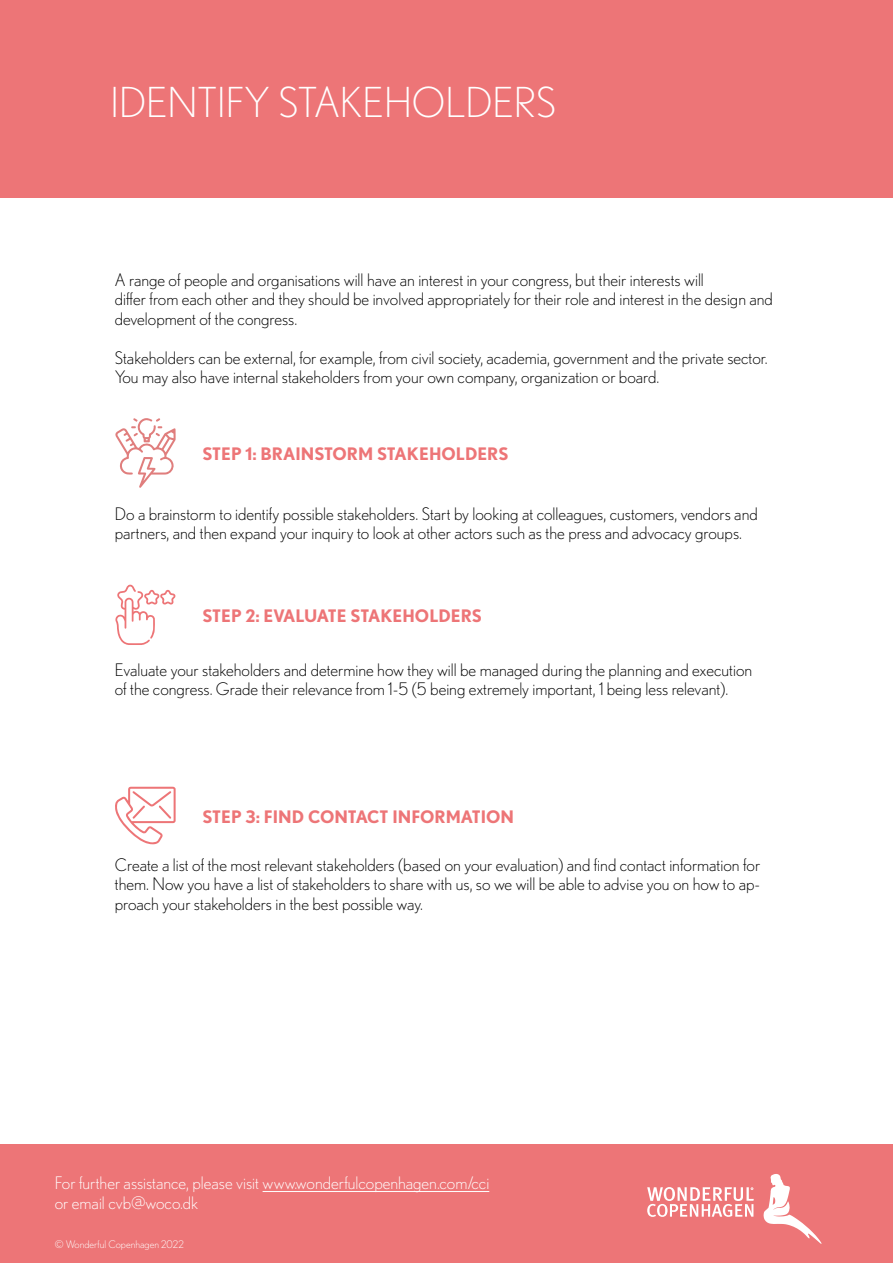
<style>
.page{position:relative;width:893px;height:1263px;background:#fff}
.page>*{position:absolute;margin:0;border:0;box-sizing:border-box;transform-origin:0 0}
.t1{font:300 41.25px "Nobel";color:#fff}
.t2{font:300 17.25px/19.5px "Nobel";color:#000}
.t3{font:700 17.25px "Nobel";color:#ed7577}
.t4{font:300 17.25px/19.5px "Nobel";color:#fff}
.t5{font:300 10.5px "Nobel";color:#fff}
</style>
<div class="page">
<div style="left:0;top:1144px;width:893px;height:119px;background:#ed7577"></div>
<svg style="left:763px;top:1174px;width:59px;height:70px"></svg>
<svg style="left:647px;top:1187px;width:107px;height:30px"></svg>
<hr style="left:263px;top:1191px;width:226px;height:1px;background:#fff">
<div style="left:0;top:0;width:893px;height:198px;background:#ed7577"></div>
<svg style="left:115px;top:418px;width:61px;height:70px"></svg>
<svg style="left:115px;top:585px;width:61px;height:60px"></svg>
<svg style="left:115px;top:787px;width:61px;height:58px"></svg>
<h1 class="t1" style="left:111px;top:79px;width:447px">IDENTIFY STAKEHOLDERS</h1>
<p class="t2" style="left:115px;top:270px;width:660px">A range of people and organisations will have an interest in your congress, but their interests will<br>differ from each other and they should be involved appropriately for their role and interest in the design and development of the congress.</p>
<p class="t2" style="left:115px;top:348px;width:654px">Stakeholders can be external, for example, from civil society, academia, government and the private sector.<br>You may also have internal stakeholders from your own company, organization or board.</p>
<p class="t3" style="left:202px;top:443px;width:308px">STEP 1: BRAINSTORM STAKEHOLDERS</p>
<p class="t2" style="left:115px;top:504px;width:644px">Do a brainstorm to identify possible stakeholders. Start by looking at colleagues, customers, vendors and partners, and then expand your inquiry to look at other actors such as the press and advocacy groups.</p>
<p class="t3" style="left:202px;top:605px;width:281px">STEP 2: EVALUATE STAKEHOLDERS</p>
<p class="t2" style="left:115px;top:660px;width:639px">Evaluate your stakeholders and determine how they will be managed during the planning and execution of the congress. Grade their relevance from 1-5 (5 being extremely important, 1 being less relevant).</p>
<p class="t3" style="left:202px;top:806px;width:313px">STEP 3: FIND CONTACT INFORMATION</p>
<p class="t2" style="left:115px;top:855px;width:647px;text-align:justify">Create a list of the most relevant stakeholders (based on your evaluation) and find contact information for them. Now you have a list of stakeholders to share with us, so we will be able to advise you on how to ap&shy;proach your stakeholders in the best possible way.</p>
<p class="t4" style="left:55px;top:1173px;width:436px">For further assistance, please visit www.wonderfulcopenhagen.com/cci or email cvb@woco.dk</p>
<p class="t5" style="left:55px;top:1238px;width:130px">© Wonderful Copenhagen 2022</p>
</div>
